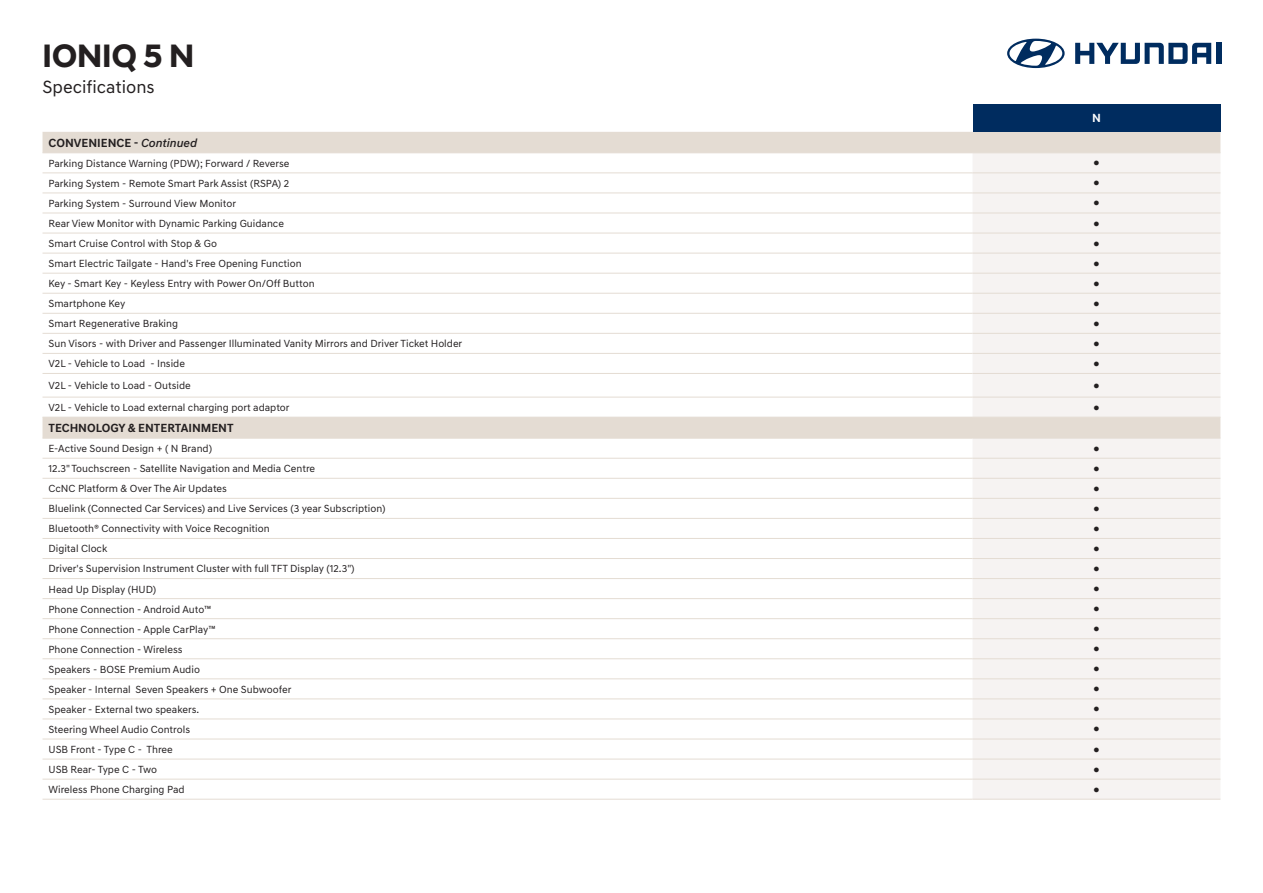
<style>
.page{position:relative;width:1263px;height:893px;background:#fff}
.page>*{position:absolute;margin:0;border:0;box-sizing:border-box;transform-origin:0 0}
.PAGE_SUB-HEAD_BLACK{font:700 33px "Hyundai Sans Head";color:#231f20}
.t1{font:18px "Hyundai Sans Text";color:#231f20}
.t2{font:700 12px "Hyundai Sans Text";color:#231f20}
.t3{font:12px "Hyundai Sans Text";color:#231f20}
.t4{font:700 12px "Hyundai Sans Text";color:#fff}
.t5{font:10.5px "Hyundai Sans Text";color:#231f20}
.s1{font-weight:500;font-style:italic}
</style>
<div class="page">
<svg style="left:1075px;top:43px;width:136px;height:21px"></svg>
<div style="left:1216px;top:43px;width:5px;height:21px;background:#002c5f"></div>
<svg style="left:1007px;top:39px;width:57px;height:29px"></svg>
<svg style="left:43px;top:132px;width:1177px;height:306px"></svg>
<div style="left:972px;top:153px;width:248px;height:646px;background:#f6f3f2"></div>
<hr style="left:43px;top:417px;width:929px;height:1px;background:#e4dcd3">
<hr style="left:972px;top:417px;width:248px;height:1px;background:#e4dcd3">
<hr style="left:43px;top:193px;width:929px;height:1px;background:#e4dcd3">
<hr style="left:43px;top:213px;width:929px;height:1px;background:#e4dcd3">
<hr style="left:43px;top:233px;width:929px;height:1px;background:#e4dcd3">
<hr style="left:43px;top:253px;width:929px;height:1px;background:#e4dcd3">
<hr style="left:43px;top:373px;width:929px;height:1px;background:#e4dcd3">
<hr style="left:43px;top:397px;width:929px;height:1px;background:#e4dcd3">
<hr style="left:43px;top:518px;width:929px;height:1px;background:#e4dcd3">
<hr style="left:43px;top:538px;width:929px;height:1px;background:#e4dcd3">
<hr style="left:43px;top:558px;width:929px;height:1px;background:#e4dcd3">
<hr style="left:43px;top:578px;width:929px;height:1px;background:#e4dcd3">
<hr style="left:43px;top:638px;width:929px;height:1px;background:#e4dcd3">
<hr style="left:43px;top:658px;width:929px;height:1px;background:#e4dcd3">
<hr style="left:43px;top:152px;width:929px;height:1px;background:#e4dcd3">
<hr style="left:972px;top:152px;width:248px;height:1px;background:#e4dcd3">
<hr style="left:43px;top:172px;width:929px;height:1px;background:#e4dcd3">
<hr style="left:43px;top:273px;width:929px;height:1px;background:#e4dcd3">
<hr style="left:43px;top:293px;width:929px;height:1px;background:#e4dcd3">
<hr style="left:43px;top:313px;width:929px;height:1px;background:#e4dcd3">
<hr style="left:43px;top:333px;width:929px;height:1px;background:#e4dcd3">
<hr style="left:43px;top:353px;width:929px;height:1px;background:#e4dcd3">
<hr style="left:43px;top:438px;width:929px;height:1px;background:#e4dcd3">
<hr style="left:43px;top:458px;width:929px;height:1px;background:#e4dcd3">
<hr style="left:43px;top:478px;width:929px;height:1px;background:#e4dcd3">
<hr style="left:43px;top:498px;width:929px;height:1px;background:#e4dcd3">
<hr style="left:43px;top:598px;width:929px;height:1px;background:#e4dcd3">
<hr style="left:43px;top:618px;width:929px;height:1px;background:#e4dcd3">
<hr style="left:43px;top:678px;width:929px;height:1px;background:#e4dcd3">
<hr style="left:43px;top:698px;width:929px;height:1px;background:#e4dcd3">
<hr style="left:43px;top:719px;width:929px;height:1px;background:#e4dcd3">
<hr style="left:43px;top:739px;width:929px;height:1px;background:#e4dcd3">
<hr style="left:43px;top:759px;width:929px;height:1px;background:#e4dcd3">
<hr style="left:972px;top:172px;width:248px;height:1px;background:#e4dcd3">
<hr style="left:972px;top:193px;width:248px;height:1px;background:#e4dcd3">
<hr style="left:972px;top:213px;width:248px;height:1px;background:#e4dcd3">
<hr style="left:972px;top:233px;width:248px;height:1px;background:#e4dcd3">
<hr style="left:972px;top:253px;width:248px;height:1px;background:#e4dcd3">
<hr style="left:972px;top:273px;width:248px;height:1px;background:#e4dcd3">
<hr style="left:972px;top:293px;width:248px;height:1px;background:#e4dcd3">
<hr style="left:972px;top:313px;width:248px;height:1px;background:#e4dcd3">
<hr style="left:972px;top:333px;width:248px;height:1px;background:#e4dcd3">
<hr style="left:972px;top:353px;width:248px;height:1px;background:#e4dcd3">
<hr style="left:972px;top:373px;width:248px;height:1px;background:#e4dcd3">
<hr style="left:972px;top:397px;width:248px;height:1px;background:#e4dcd3">
<hr style="left:972px;top:438px;width:248px;height:1px;background:#e4dcd3">
<hr style="left:972px;top:458px;width:248px;height:1px;background:#e4dcd3">
<hr style="left:972px;top:478px;width:248px;height:1px;background:#e4dcd3">
<hr style="left:972px;top:498px;width:248px;height:1px;background:#e4dcd3">
<hr style="left:972px;top:518px;width:248px;height:1px;background:#e4dcd3">
<hr style="left:972px;top:538px;width:248px;height:1px;background:#e4dcd3">
<hr style="left:972px;top:558px;width:248px;height:1px;background:#e4dcd3">
<hr style="left:972px;top:578px;width:248px;height:1px;background:#e4dcd3">
<hr style="left:972px;top:598px;width:248px;height:1px;background:#e4dcd3">
<hr style="left:972px;top:618px;width:248px;height:1px;background:#e4dcd3">
<hr style="left:972px;top:638px;width:248px;height:1px;background:#e4dcd3">
<hr style="left:972px;top:658px;width:248px;height:1px;background:#e4dcd3">
<hr style="left:972px;top:678px;width:248px;height:1px;background:#e4dcd3">
<hr style="left:972px;top:698px;width:248px;height:1px;background:#e4dcd3">
<hr style="left:972px;top:719px;width:248px;height:1px;background:#e4dcd3">
<hr style="left:972px;top:739px;width:248px;height:1px;background:#e4dcd3">
<hr style="left:972px;top:759px;width:248px;height:1px;background:#e4dcd3">
<hr style="left:43px;top:779px;width:929px;height:1px;background:#e4dcd3">
<hr style="left:972px;top:779px;width:248px;height:1px;background:#e4dcd3">
<hr style="left:43px;top:799px;width:929px;height:1px;background:#e4dcd3">
<hr style="left:972px;top:799px;width:248px;height:1px;background:#e4dcd3">
<div style="left:973px;top:104px;width:247px;height:28px;background:#002c5f"></div>
<p class="PAGE_SUB-HEAD_BLACK" style="left:43px;top:36px;width:153px">IONIQ 5 N</p>
<p class="t1" style="left:43px;top:76px;width:114px">Specifications</p>
<p class="t4" style="left:1092px;top:111px;width:10px">N</p>
<p class="t2" style="left:49px;top:135px;width:150px">CONVENIENCE - <span class="s1">Continued</span></p>
<p class="t5" style="left:49px;top:157px;width:243px">Parking Distance Warning (PDW); Forward / Reverse</p>
<p class="t2" style="left:1093px;top:156px;width:8px">●</p>
<p class="t5" style="left:49px;top:177px;width:242px">Parking System - Remote Smart Park Assist (RSPA) 2</p>
<p class="t3" style="left:1093px;top:176px;width:8px">●</p>
<p class="t5" style="left:49px;top:197px;width:189px">Parking System - Surround View Monitor</p>
<p class="t2" style="left:1093px;top:196px;width:8px">●</p>
<p class="t5" style="left:49px;top:217px;width:237px">Rear View Monitor with Dynamic Parking Guidance</p>
<p class="t3" style="left:1093px;top:216px;width:8px">●</p>
<p class="t5" style="left:49px;top:237px;width:170px">Smart Cruise Control with Stop &amp; Go</p>
<p class="t3" style="left:1093px;top:236px;width:8px">●</p>
<p class="t5" style="left:49px;top:257px;width:255px">Smart Electric Tailgate - Hand's Free Opening Function</p>
<p class="t2" style="left:1093px;top:256px;width:8px">●</p>
<p class="t5" style="left:49px;top:277px;width:268px">Key - Smart Key - Keyless Entry with Power On/Off Button</p>
<p class="t3" style="left:1093px;top:276px;width:8px">●</p>
<p class="t5" style="left:49px;top:297px;width:78px">Smartphone Key</p>
<p class="t3" style="left:1093px;top:296px;width:8px">●</p>
<p class="t5" style="left:49px;top:317px;width:131px">Smart Regenerative Braking</p>
<p class="t3" style="left:1093px;top:316px;width:8px">●</p>
<p class="t5" style="left:49px;top:337px;width:415px">Sun Visors - with Driver and Passenger Illuminated Vanity Mirrors and Driver Ticket Holder</p>
<p class="t2" style="left:1093px;top:336px;width:8px">●</p>
<p class="t5" style="left:49px;top:357px;width:138px">V2L - Vehicle to Load - Inside</p>
<p class="t3" style="left:1093px;top:357px;width:8px">●</p>
<p class="t5" style="left:49px;top:379px;width:144px">V2L - Vehicle to Load - Outside</p>
<p class="t2" style="left:1093px;top:378px;width:8px">●</p>
<p class="t5" style="left:49px;top:401px;width:243px">V2L - Vehicle to Load external charging port adaptor</p>
<p class="t3" style="left:1093px;top:400px;width:8px">●</p>
<p class="t2" style="left:49px;top:421px;width:187px">TECHNOLOGY &amp; ENTERTAINMENT</p>
<p class="t5" style="left:49px;top:442px;width:165px">E-Active Sound Design + ( N Brand)</p>
<p class="t3" style="left:1093px;top:441px;width:8px">●</p>
<p class="t5" style="left:49px;top:462px;width:268px">12.3" Touchscreen - Satellite Navigation and Media Centre</p>
<p class="t3" style="left:1093px;top:461px;width:8px">●</p>
<p class="t5" style="left:49px;top:482px;width:180px">CcNC Platform &amp; Over The Air Updates</p>
<p class="t2" style="left:1093px;top:481px;width:8px">●</p>
<p class="t5" style="left:49px;top:502px;width:338px">Bluelink (Connected Car Services) and Live Services (3 year Subscription)</p>
<p class="t3" style="left:1093px;top:501px;width:8px">●</p>
<p class="t5" style="left:49px;top:522px;width:223px">Bluetooth® Connectivity with Voice Recognition</p>
<p class="t2" style="left:1093px;top:521px;width:8px">●</p>
<p class="t5" style="left:49px;top:542px;width:60px">Digital Clock</p>
<p class="t3" style="left:1093px;top:542px;width:8px">●</p>
<p class="t5" style="left:49px;top:562px;width:308px">Driver's Supervision Instrument Cluster with full TFT Display (12.3")</p>
<p class="t3" style="left:1093px;top:562px;width:8px">●</p>
<p class="t5" style="left:49px;top:583px;width:109px">Head Up Display (HUD)</p>
<p class="t2" style="left:1093px;top:582px;width:8px">●</p>
<p class="t5" style="left:49px;top:603px;width:164px">Phone Connection - Android Auto™</p>
<p class="t3" style="left:1093px;top:602px;width:8px">●</p>
<p class="t5" style="left:49px;top:623px;width:169px">Phone Connection - Apple CarPlay™</p>
<p class="t3" style="left:1093px;top:622px;width:8px">●</p>
<p class="t5" style="left:49px;top:643px;width:136px">Phone Connection - Wireless</p>
<p class="t3" style="left:1093px;top:642px;width:8px">●</p>
<p class="t5" style="left:49px;top:663px;width:153px">Speakers - BOSE Premium Audio</p>
<p class="t2" style="left:1093px;top:662px;width:8px">●</p>
<p class="t5" style="left:49px;top:683px;width:244px">Speaker - Internal Seven Speakers + One Subwoofer</p>
<p class="t3" style="left:1093px;top:682px;width:8px">●</p>
<p class="t5" style="left:49px;top:703px;width:152px">Speaker - External two speakers.</p>
<p class="t3" style="left:1093px;top:702px;width:8px">●</p>
<p class="t5" style="left:49px;top:723px;width:143px">Steering Wheel Audio Controls</p>
<p class="t3" style="left:1093px;top:722px;width:8px">●</p>
<p class="t5" style="left:49px;top:743px;width:126px">USB Front - Type C - Three</p>
<p class="t2" style="left:1093px;top:742px;width:8px">●</p>
<p class="t5" style="left:49px;top:763px;width:110px">USB Rear- Type C - Two</p>
<p class="t3" style="left:1093px;top:762px;width:8px">●</p>
<p class="t5" style="left:49px;top:783px;width:138px">Wireless Phone Charging Pad</p>
<p class="t3" style="left:1093px;top:782px;width:8px">●</p>
</div>
